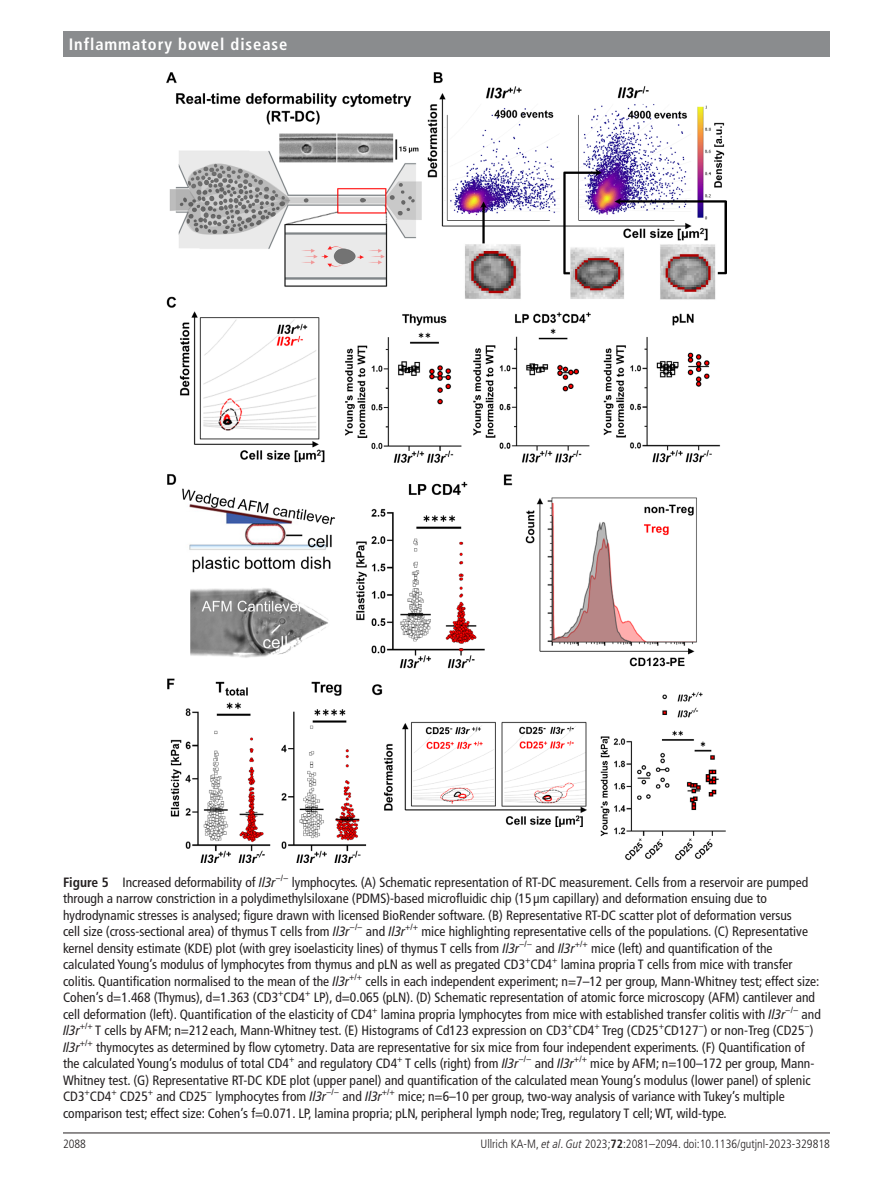
<style>
.page{position:relative;width:893px;height:1191px;background:#fff}
.page>*{position:absolute;margin:0;border:0;box-sizing:border-box;transform-origin:0 0}
.t1{font:700 condensed 16.5px "Frutiger LT Pro";letter-spacing:.055em;color:#fff}
.t2{font:condensed 13.5px/16.5px "Frutiger LT Pro";color:#231f20}
.t3{font:300 condensed 12px "Frutiger LT Pro";color:#231f20}
.t4{font:condensed 9px "Frutiger LT Pro";color:#231f20}
.s1{font-weight:700}
.s2{font-style:italic}
</style>
<div class="page">
<hr style="left:63px;top:1132px;width:767px;height:1px;background:#231f20">
<div style="left:63px;top:31px;width:767px;height:25px;background:#8a8c8e"></div>
<img style="left:167px;top:72px;width:559px;height:790px">
<p class="t1" style="left:69px;top:34px;width:220px">Inflammatory bowel disease</p>
<p class="t2" style="left:63px;top:874px;width:214px"><span class="s1">Figure 5</span> Increased deformability of <span class="s2">Il3r</span></p>
<p class="t4" style="left:276px;top:872px;width:15px">−/−</p>
<p class="t2" style="left:63px;top:874px;width:747px;text-indent:229px">lymphocytes. (A) Schematic representation of RT-DC measurement. Cells from a reservoir are pumped through a narrow constriction in a polydimethylsiloxane (PDMS)-based microfluidic chip (15 µm capillary) and deformation ensuing due to hydrodynamic stresses is analysed; figure drawn with licensed BioRender software. (B) Representative RT-DC scatter plot of deformation versus cell size (cross-sectional area) of thymus T cells from <span class="s2">Il3r</span><sup>−/−</sup> and <span class="s2">Il3r</span></p>
<p class="t4" style="left:405px;top:921px;width:15px">+/+</p>
<p class="t2" style="left:63px;top:923px;width:746px;text-indent:358px">mice highlighting representative cells of the populations. (C) Representative kernel density estimate (KDE) plot (with grey isoelasticity lines) of thymus T cells from <span class="s2">Il3r</span><sup>−/−</sup> and <span class="s2">Il3r</span></p>
<p class="t4" style="left:575px;top:938px;width:15px">+/+</p>
<p class="t2" style="left:591px;top:940px;width:183px">mice (left) and quantification of the</p>
<p class="t2" style="left:63px;top:956px;width:491px">calculated Young’s modulus of lymphocytes from thymus and pLN as well as pregated CD3<sup>+</sup>CD4</p>
<p class="t4" style="left:552px;top:954px;width:7px">+</p>
<p class="t2" style="left:63px;top:956px;width:758px;text-indent:498px">lamina propria T cells from mice with transfer colitis. Quantification normalised to the mean of the <span class="s2">Il3r</span><sup>+/+</sup> cells in each independent experiment; n=7–12 per group, Mann-Whitney test; effect size:<br>Cohen’s d=1.468 (Thymus), d=1.363 (CD3<sup>+</sup>CD4</p>
<p class="t4" style="left:305px;top:987px;width:7px">+</p>
<p class="t2" style="left:63px;top:989px;width:759px;text-indent:251px">LP), d=0.065 (pLN). (D) Schematic representation of atomic force microscopy (AFM) cantilever and cell deformation (left). Quantification of the elasticity of CD4<sup>+</sup> lamina propria lymphocytes from mice with established transfer colitis with <span class="s2">Il3r</span><sup>−/−</sup> and <span class="s2">Il3r</span><sup>+/+</sup> T cells by AFM; n=212 each, Mann-Whitney test. (E) Histograms of Cd123 expression on CD3<sup>+</sup>CD4<sup>+</sup> Treg (CD25<sup>+</sup>CD127<sup>−</sup>) or non-Treg (CD25<sup>−</sup>)<br><span class="s2">Il3r</span><sup>+/+</sup> thymocytes as determined by flow cytometry. Data are representative for six mice from four independent experiments. (F) Quantification of the calculated Young’s modulus of total CD4<sup>+</sup> and regulatory CD4<sup>+</sup> T cells (right) from <span class="s2">Il3r</span><sup>−/−</sup> and <span class="s2">Il3r</span><sup>+/+</sup> mice by AFM; n=100–172 per group, Mann-Whitney test. (G) Representative RT-DC KDE plot (upper panel) and quantification of the calculated mean Young’s modulus (lower panel) of splenic CD3<sup>+</sup>CD4<sup>+</sup> CD25<sup>+</sup> and CD25<sup>−</sup> lymphocytes from <span class="s2">Il3r</span><sup>−/−</sup> and <span class="s2">Il3r</span><sup>+/+</sup> mice; n=6–10 per group, two-way analysis of variance with Tukey’s multiple comparison test; effect size: Cohen’s f=0.071. LP, lamina propria; pLN, peripheral lymph node; Treg, regulatory T cell; WT, wild-type.</p>
<p class="t3" style="left:63px;top:1136px;width:25px">2088</p>
<p class="t3" style="left:480px;top:1136px;width:351px">Ullrich KA-M, <span class="s2">et al</span>. <span class="s2">Gut</span> 2023;<span class="s1">72</span>:2081–2094. doi:10.1136/gutjnl-2023-329818</p>
</div>
